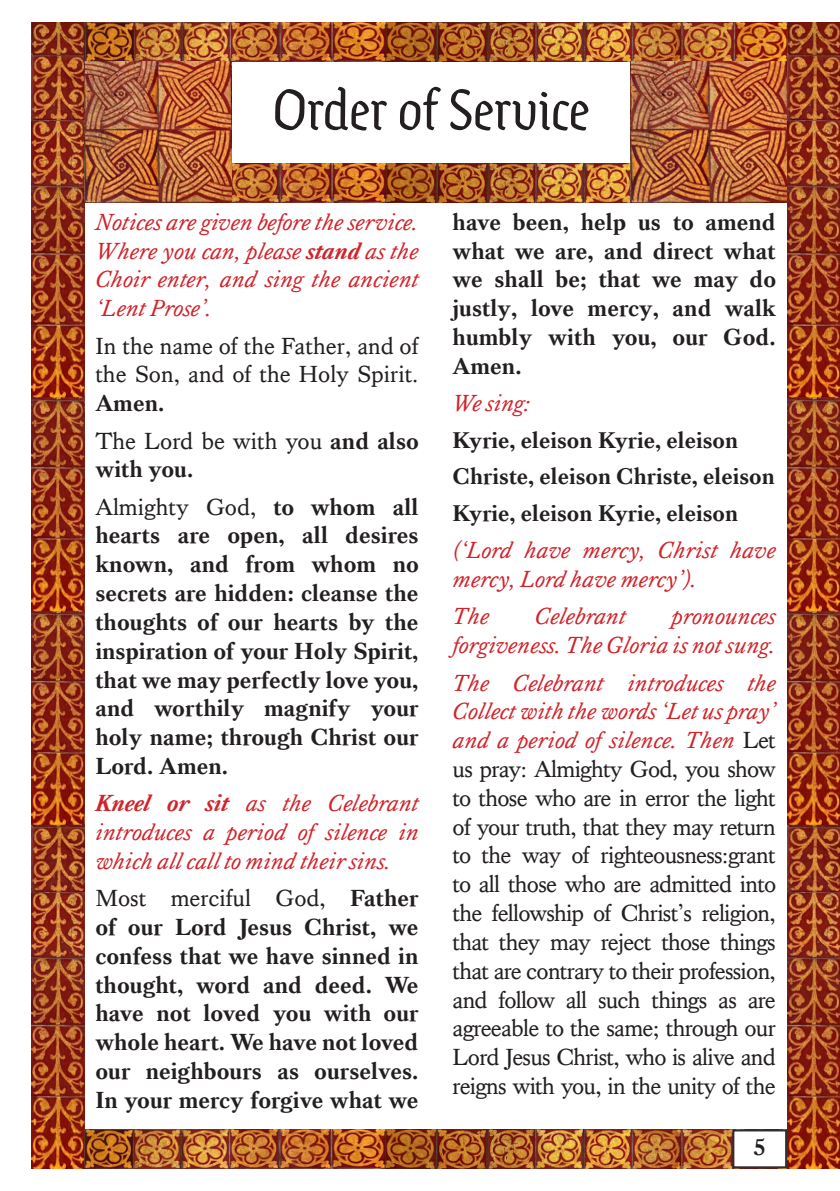
<style>
.page{position:relative;width:840px;height:1191px;background:#fff}
.page>*{position:absolute;margin:0;border:0;box-sizing:border-box;transform-origin:0 0}
.t1{font:60px "Ode";color:#231f20}
.t2{font:700 24px/28.8px "Kings Caslon";color:#231f20;text-align:justify}
.t3{font:24px/28.8px "Kings Caslon";letter-spacing:-.02em;color:#231f20;text-align:justify}
.t4{font:italic 24px/28.8px "Kings Caslon";color:#d1232a;text-align:justify}
.t5{font:24px/28.8px "Kings Caslon";color:#231f20}
.t6{font:700 23.4px "Kings Caslon";color:#231f20}
.s1{font-weight:700}
.s2{font-weight:400}
.s3{font-style:italic;color:#d1232a}
</style>
<div class="page">
<img style="left:31px;top:23px;width:53px;height:1145px">
<img style="left:84px;top:23px;width:702px;height:38px">
<img style="left:84px;top:1129px;width:648px;height:39px">
<img style="left:231px;top:164px;width:399px;height:38px">
<img style="left:630px;top:61px;width:156px;height:141px">
<img style="left:786px;top:23px;width:53px;height:1145px">
<div style="left:732px;top:1129px;width:54px;height:39px;background:#fff;border:2px solid #303030"></div>
<img style="left:84px;top:61px;width:147px;height:141px">
<p class="t1" style="left:273px;top:74px;width:318px">Order of Service</p>
<p class="t4" style="left:95px;top:207px;width:324px">Notices are given before the service.<br>Where you can, please <span class="s1">stand</span> as the Choir enter, and sing the ancient ‘Lent Prose’.</p>
<p class="t3" style="left:95px;top:331px;width:324px">In the name of the Father, and of the Son, and of the Holy Spirit.<br><span class="s1">Amen.</span></p>
<p class="t5" style="left:95px;top:426px;width:325px">The Lord be with you <span class="s1">and also with you.</span></p>
<p class="t2" style="left:95px;top:492px;width:325px"><span class="s2">Almighty God,</span> to whom all hearts are open, all desires known, and from whom no secrets are hidden: cleanse the thoughts of our hearts by the inspiration of your Holy Spirit, that we may perfectly love you, and worthily magnify your holy name; through Christ our Lord. Amen.</p>
<p class="t4" style="left:95px;top:789px;width:324px"><span class="s1">Kneel or sit</span> as the Celebrant introduces a period of silence in which all call to mind their sins.</p>
<p class="t2" style="left:95px;top:883px;width:325px"><span class="s2">Most merciful God,</span> Father of our Lord Jesus Christ, we confess that we have sinned in thought, word and deed. We have not loved you with our whole heart. We have not loved our neighbours as ourselves.<br>In your mercy forgive what we</p>
<p class="t2" style="left:452px;top:207px;width:325px">have been, help us to amend what we are, and direct what we shall be; that we may do justly, love mercy, and walk humbly with you, our God.<br>Amen.</p>
<p class="t4" style="left:452px;top:389px;width:79px">We sing:</p>
<p class="t6" style="left:452px;top:426px;width:287px">Kyrie, eleison Kyrie, eleison</p>
<p class="t6" style="left:452px;top:463px;width:323px">Christe, eleison Christe, eleison</p>
<p class="t6" style="left:452px;top:499px;width:287px">Kyrie, eleison Kyrie, eleison</p>
<p class="t4" style="left:452px;top:536px;width:324px">(‘Lord have mercy, Christ have mercy, Lord have mercy’).</p>
<p class="t4" style="left:452px;top:602px;width:38px">The</p>
<p class="t4" style="left:534px;top:602px;width:92px">Celebrant</p>
<p class="t4" style="left:452px;top:602px;width:324px;text-align:right">pronounces<br>forgiveness. The Gloria is not sung.</p>
<p class="t3" style="left:452px;top:668px;width:325px"><span class="s3">The Celebrant introduces the Collect with the words ‘Let us pray’ and a period of silence. Then</span> Let us pray: Almighty God, you show to those who are in error the light of your truth, that they may return to the way of righteousness:grant to all those who are admitted into the fellowship of Christ’s religion, that they may reject those things that are contrary to their profession, and follow all such things as are agreeable to the same; through our Lord Jesus Christ, who is alive and reigns with you, in the unity of the</p>
<p class="t2" style="left:753px;top:1132px;width:14px">5</p>
</div>
